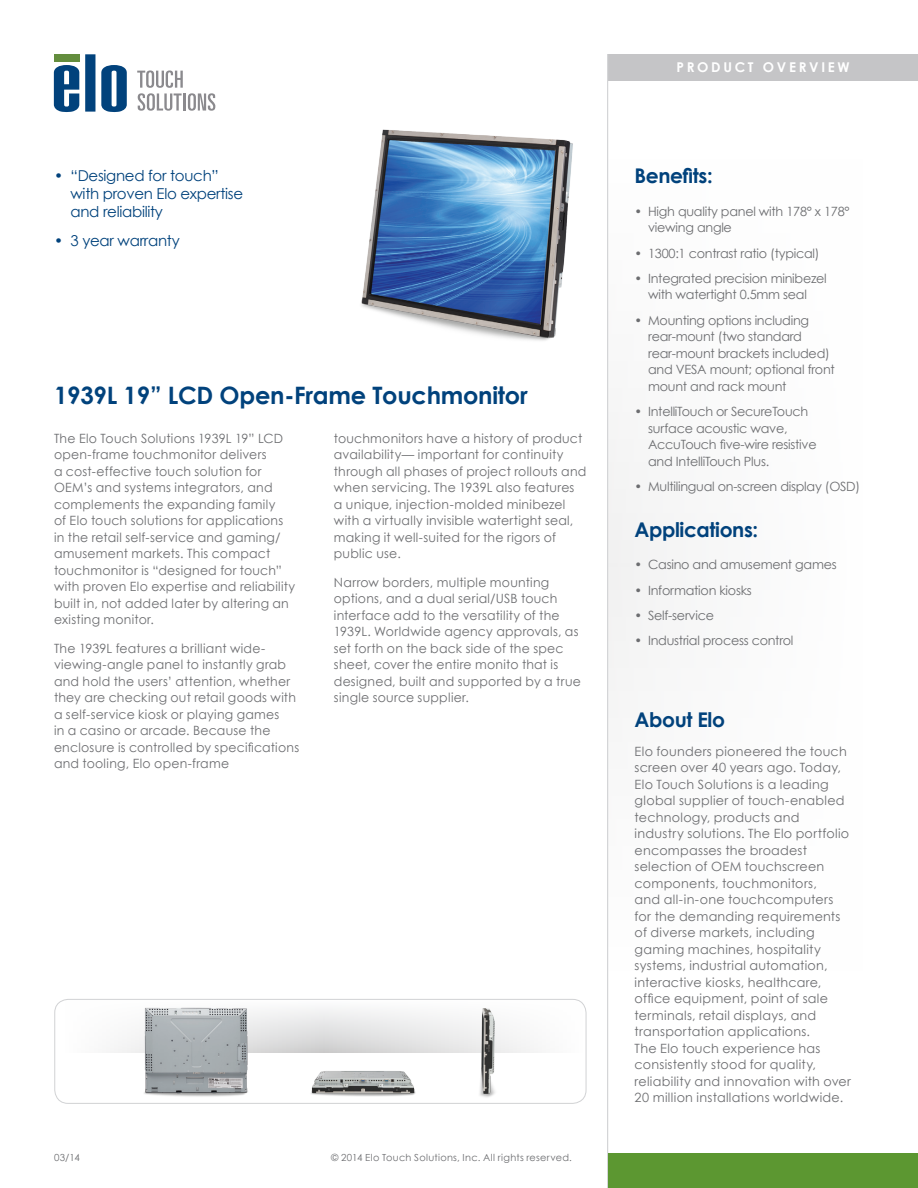
<style>
.page{position:relative;width:918px;height:1188px;background:#fff}
.page>*{position:absolute;margin:0;border:0;box-sizing:border-box;transform-origin:0 0}
.Section_Header{font:700 24px "Century Gothic";letter-spacing:-.01em;color:#01427c}
.Sidebar_-_Header{font:700 20.25px "Century Gothic";letter-spacing:-.02em;color:#01427c}
.Body_Copy_-_Bullets{font:15px/18px "Century Gothic";letter-spacing:-.02em;color:#01427c}
.t1{font:700 13.5px "Century Gothic";letter-spacing:.2em;color:#fff}
.Body_Copy{font:12.75px/16.5px "Century Gothic";letter-spacing:.02em;color:#6c6d70}
.Sidebar_Copy{font:12.75px/16.5px "Century Gothic";letter-spacing:.02em;color:#6c6d70}
.Sidebar_bullets{font:12.75px/16.5px "Century Gothic";letter-spacing:-.02em;color:#6c6d70}
.t2{font:9.75px "Century Gothic";letter-spacing:.03em;color:#6c6d70}
</style>
<div class="page">
<svg style="left:56px;top:999px;width:531px;height:53px"></svg>
<div style="left:54px;top:999px;width:532px;height:105px;border:1px solid #d1d2d4;border-radius:13px"></div>
<div style="left:608px;top:54px;width:310px;height:27px;background:#c5c5c7"></div>
<hr style="left:607px;top:54px;width:1px;height:1134px;background:#d1d2d4">
<div style="left:608px;top:1153px;width:310px;height:35px;background:#5c9731"></div>
<svg style="left:85px;top:54px;width:10px;height:58px"></svg>
<svg style="left:54px;top:65px;width:25px;height:47px"></svg>
<svg style="left:101px;top:65px;width:26px;height:47px"></svg>
<div style="left:54px;top:54px;width:26px;height:8px;background:#638d3d"></div>
<svg style="left:137px;top:70px;width:78px;height:41px"></svg>
<img style="left:302px;top:1045px;width:123px;height:59px">
<img style="left:123px;top:999px;width:145px;height:105px">
<img style="left:361px;top:129px;width:248px;height:239px">
<img style="left:451px;top:999px;width:76px;height:105px">
<p class="Body_Copy_-_Bullets" style="left:70px;top:166px;width:174px;text-indent:-16px">• “Designed for touch” with proven Elo expertise and reliability</p>
<p class="Body_Copy_-_Bullets" style="left:54px;top:231px;width:127px">• 3 year warranty</p>
<p class="Section_Header" style="left:54px;top:380px;width:475px">1939L 19” LCD Open-Frame Touchmonitor</p>
<p class="Body_Copy" style="left:54px;top:430px;width:243px">The Elo Touch Solutions 1939L 19” LCD open-frame touchmonitor delivers<br>a cost-effective touch solution for OEM’s and systems integrators, and complements the expanding family<br>of Elo touch solutions for applications in the retail self-service and gaming/ amusement markets. This compact touchmonitor is “designed for touch” with proven Elo expertise and reliability built in, not added later by altering an existing monitor.</p>
<p class="Body_Copy" style="left:54px;top:640px;width:247px">The 1939L features a brilliant wide&shy;viewing-angle panel to instantly grab and hold the users’ attention, whether they are checking out retail goods with a self-service kiosk or playing games<br>in a casino or arcade. Because the enclosure is controlled by specifications and tooling, Elo open-frame</p>
<p class="Body_Copy" style="left:334px;top:430px;width:254px">touchmonitors have a history of product availability— important for continuity through all phases of project rollouts and when servicing. The 1939L also features<br>a unique, injection-molded minibezel with a virtually invisible watertight seal, making it well-suited for the rigors of public use.</p>
<p class="Body_Copy" style="left:334px;top:574px;width:249px">Narrow borders, multiple mounting options, and a dual serial/USB touch interface add to the versatility of the 1939L. Worldwide agency approvals, as set forth on the back side of the spec sheet, cover the entire monito that is designed, built and supported by a true single source supplier.</p>
<p class="t2" style="left:54px;top:1151px;width:27px">03/14</p>
<p class="t2" style="left:331px;top:1151px;width:242px">© 2014 Elo Touch Solutions, Inc. All rights reserved.</p>
<p class="t1" style="left:676px;top:58px;width:175px">PRODUCT OVERVIEW</p>
<p class="Sidebar_-_Header" style="left:635px;top:163px;width:80px">Benefits:</p>
<p class="Sidebar_bullets" style="left:648px;top:203px;width:203px;text-indent:-14px">• High quality panel with 178° x 178° viewing angle</p>
<p class="Sidebar_bullets" style="left:635px;top:245px;width:186px">• 1300:1 contrast ratio (typical)</p>
<p class="Sidebar_bullets" style="left:635px;top:270px;width:194px;text-align:center">• Integrated precision minibezel with watertight 0.5mm seal</p>
<p class="Sidebar_bullets" style="left:648px;top:312px;width:188px;text-indent:-14px">• Mounting options including rear-mount (two standard rear-mount brackets included) and VESA mount; optional front mount and rack mount</p>
<p class="Sidebar_bullets" style="left:648px;top:403px;width:170px;text-indent:-14px">• IntelliTouch or SecureTouch surface acoustic wave,<br>AccuTouch five-wire resistive and IntelliTouch Plus.</p>
<p class="Sidebar_bullets" style="left:635px;top:478px;width:227px">• Multilingual on-screen display (OSD)</p>
<p class="Sidebar_-_Header" style="left:635px;top:517px;width:125px">Applications:</p>
<p class="Sidebar_bullets" style="left:635px;top:556px;width:204px">• Casino and amusement games</p>
<p class="Sidebar_bullets" style="left:635px;top:581px;width:119px">• Information kiosks</p>
<p class="Sidebar_bullets" style="left:635px;top:607px;width:81px">• Self-service</p>
<p class="Sidebar_bullets" style="left:635px;top:632px;width:160px">• Industrial process control</p>
<p class="Sidebar_-_Header" style="left:635px;top:707px;width:92px">About Elo</p>
<p class="Sidebar_Copy" style="left:635px;top:743px;width:218px">Elo founders pioneered the touch screen over 40 years ago. Today,<br>Elo Touch Solutions is a leading global supplier of touch-enabled technology, products and industry solutions. The Elo portfolio encompasses the broadest selection of OEM touchscreen components, touchmonitors,<br>and all-in-one touchcomputers for the demanding requirements of diverse markets, including gaming machines, hospitality systems, industrial automation, interactive kiosks, healthcare, office equipment, point of sale terminals, retail displays, and transportation applications.<br>The Elo touch experience has consistently stood for quality, reliability and innovation with over<br>20 million installations worldwide.</p>
</div>
